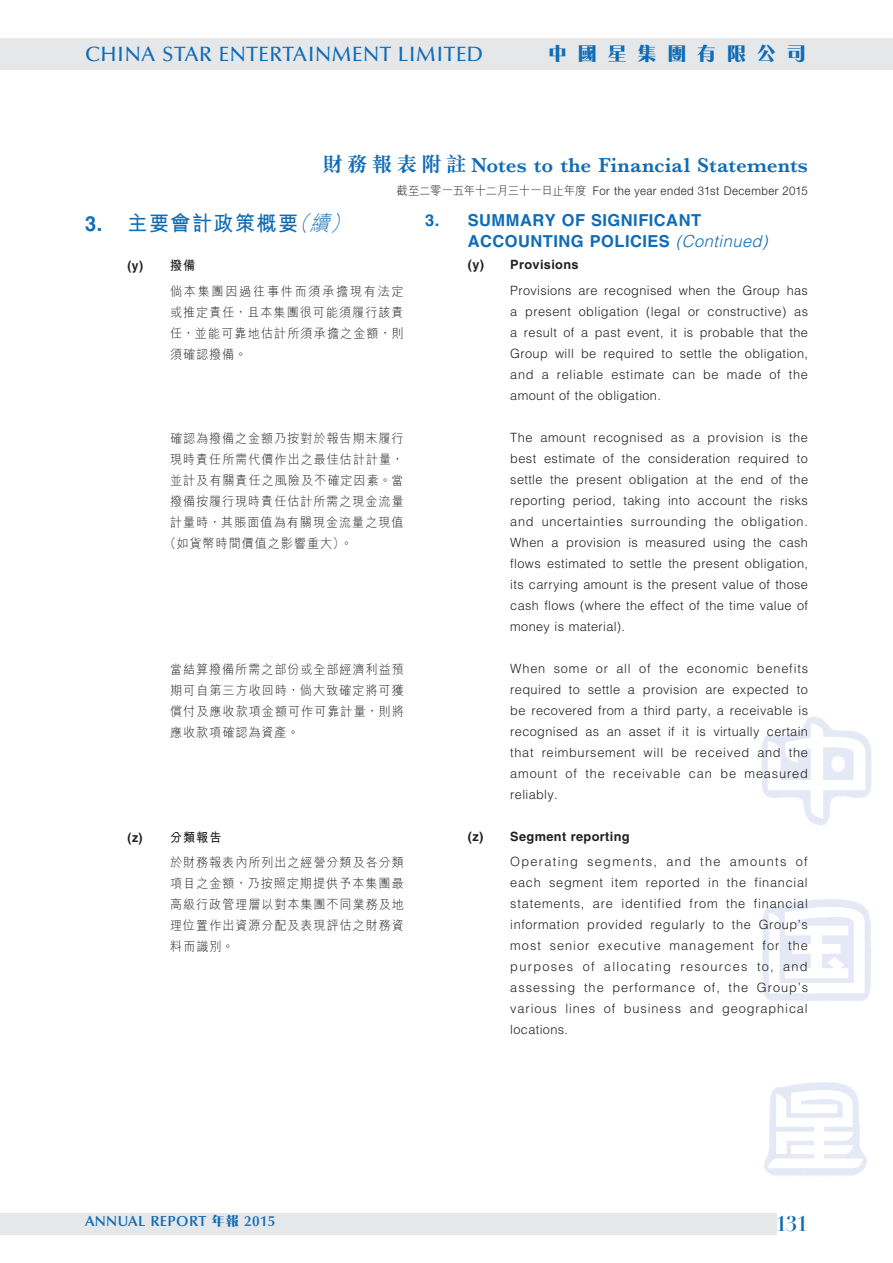
<style>
.page{position:relative;width:893px;height:1263px;background:#fff}
.page>*{position:absolute;margin:0;border:0;box-sizing:border-box;transform-origin:0 0}
.t1{font:700 21px "M Sung HK";letter-spacing:.005em;color:#0f6cb6}
.t2{font:700 21px "M Hei HK";letter-spacing:.08em;color:#0f6cb6;scale:.95 1}
.t3{font:500 20.85px "Optima LT Std";letter-spacing:.025em;color:#0f6cb6}
.t4{font:700 20.85px "Didot LT Std";color:#0f6cb6}
.t5{font:800 19.5px "M Razor HK";letter-spacing:.53em;color:#0f6cb6}
.t6{font:700 16.5px/21px "Helvetica LT Std";letter-spacing:.03em;color:#0f6cb6}
.t7{font:600 14.55px "Optima LT Std";letter-spacing:.025em;color:#0f6cb6}
.t8{font:300 12.75px/21px "Helvetica LT Std";letter-spacing:.055em;color:#231f20;text-align:justify}
.t9{font:300 12.75px/21px "M Hei HK";letter-spacing:.08em;color:#231f20;text-align:justify;scale:.95 1}
.t10{font:700 12.75px "Helvetica LT Std";letter-spacing:.03em;color:#231f20}
.t11{font:700 12.75px "Helvetica LT Std";letter-spacing:.03em;color:#231f20;scale:.95 1}
.t12{font:300 12px "Helvetica Neue LT Std";letter-spacing:.045em;color:#231f20;scale:.95 1}
.s1{font-family:"M Hei HK"}
.s2{font-weight:300;font-style:italic}
.s3{font-family:"Helvetica LT Std"}
.s4{font-family:"Helvetica LT Std";font-weight:700}
.s5{font-weight:700}
.s6{font-family:"M Razor HK";font-weight:800;font-size:13.5px}
</style>
<div class="page">
<img style="left:693px;top:716px;width:179px;height:519px">
<div style="left:0;top:39px;width:893px;height:31px;background:#e6e7e9"></div>
<div style="left:0;top:1213px;width:776px;height:21px;background:#e6e7e9"></div>
<h2 class="t3" style="left:85px;top:42px;width:400px">CHINA STAR ENTERTAINMENT LIMITED</h2>
<h3 class="t5" style="left:548px;top:40px;width:260px">中國星集團有限公司</h3>
<h1 class="t1" style="left:322px;top:149px;width:487px">財務報表附註 Notes to the Financial Statements</h1>
<p class="t12" style="left:396px;top:183px;width:435px"><span class="s1">截至二零一五年十二月三十一日止年度</span> For the year ended 31st December 2015</p>
<p class="t6" style="left:468px;top:210px;width:301px;text-indent:-43px">3. SUMMARY OF SIGNIFICANT<br>ACCOUNTING POLICIES <span class="s2">(Continued)</span></p>
<p class="t10" style="left:468px;top:257px;width:112px">(y) Provisions</p>
<p class="t8" style="left:510px;top:280px;width:299px">Provisions are recognised when the Group has a present obligation (legal or constructive) as a result of a past event, it is probable that the Group will be required to settle the obligation, and a reliable estimate can be made of the amount of the obligation.</p>
<p class="t8" style="left:510px;top:427px;width:299px">The amount recognised as a provision is the best estimate of the consideration required to settle the present obligation at the end of the reporting period, taking into account the risks and uncertainties surrounding the obligation.<br>When a provision is measured using the cash flows estimated to settle the present obligation, its carrying amount is the present value of those cash flows (where the effect of the time value of money is material).</p>
<p class="t8" style="left:510px;top:658px;width:299px">When some or all of the economic benefits required to settle a provision are expected to be recovered from a third party, a receivable is recognised as an asset if it is virtually certain that reimbursement will be received and the amount of the receivable can be measured reliably.</p>
<p class="t10" style="left:468px;top:828px;width:163px">(z) Segment reporting</p>
<p class="t8" style="left:510px;top:851px;width:299px">Operating segments, and the amounts of each segment item reported in the financial statements, are identified from the financial information provided regularly to the Group’s most senior executive management for the purposes of allocating resources to, and assessing the performance of, the Group’s various lines of business and geographical locations.</p>
<h1 class="t2" style="left:85px;top:208px;width:288px"><span class="s3">3.</span> 主要會計政策概要<span class="s2">（續）</span></h1>
<p class="t11" style="left:128px;top:258px;width:73px">(y) <span class="s1">撥備</span></p>
<p class="t9" style="left:170px;top:280px;width:248px">倘本集團因過往事件而須承擔現有法定或推定責任，且本集團很可能須履行該責任，並能可靠地估計所須承擔之金額，則須確認撥備。</p>
<p class="t9" style="left:170px;top:427px;width:247px">確認為撥備之金額乃按對於報告期末履行</p>
<p class="t9" style="left:170px;top:448px;width:247px">現時責任所需代價作出之最佳估計計量，</p>
<p class="t9" style="left:170px;top:469px;width:247px">並計及有關責任之風險及不確定因素。當</p>
<p class="t9" style="left:170px;top:490px;width:247px">撥備按履行現時責任估計所需之現金流量</p>
<p class="t9" style="left:170px;top:511px;width:247px">計量時，其賬面值為有關現金流量之現值</p>
<p class="t9" style="left:164px;top:532px;width:200px">（如貨幣時間價值之影響重大）。</p>
<p class="t9" style="left:170px;top:658px;width:247px">當結算撥備所需之部份或全部經濟利益預期可自第三方收回時，倘大致確定將可獲償付及應收款項金額可作可靠計量，則將應收款項確認為資產。</p>
<p class="t9" style="left:170px;top:824px;width:247px;line-height:25.2px;text-indent:-43px"><span class="s4">(z)</span> <span class="s5">分類報告<br></span>於財務報表內所列出之經營分類及各分類</p>
<p class="t9" style="left:170px;top:872px;width:248px">項目之金額，乃按照定期提供予本集團最高級行政管理層以對本集團不同業務及地理位置作出資源分配及表現評估之財務資料而識別。</p>
<p class="t7" style="left:85px;top:1213px;width:192px">ANNUAL REPORT <span class="s6">年報</span> 2015</p>
<h2 class="t4" style="left:775px;top:1210px;width:34px">131</h2>
</div>
